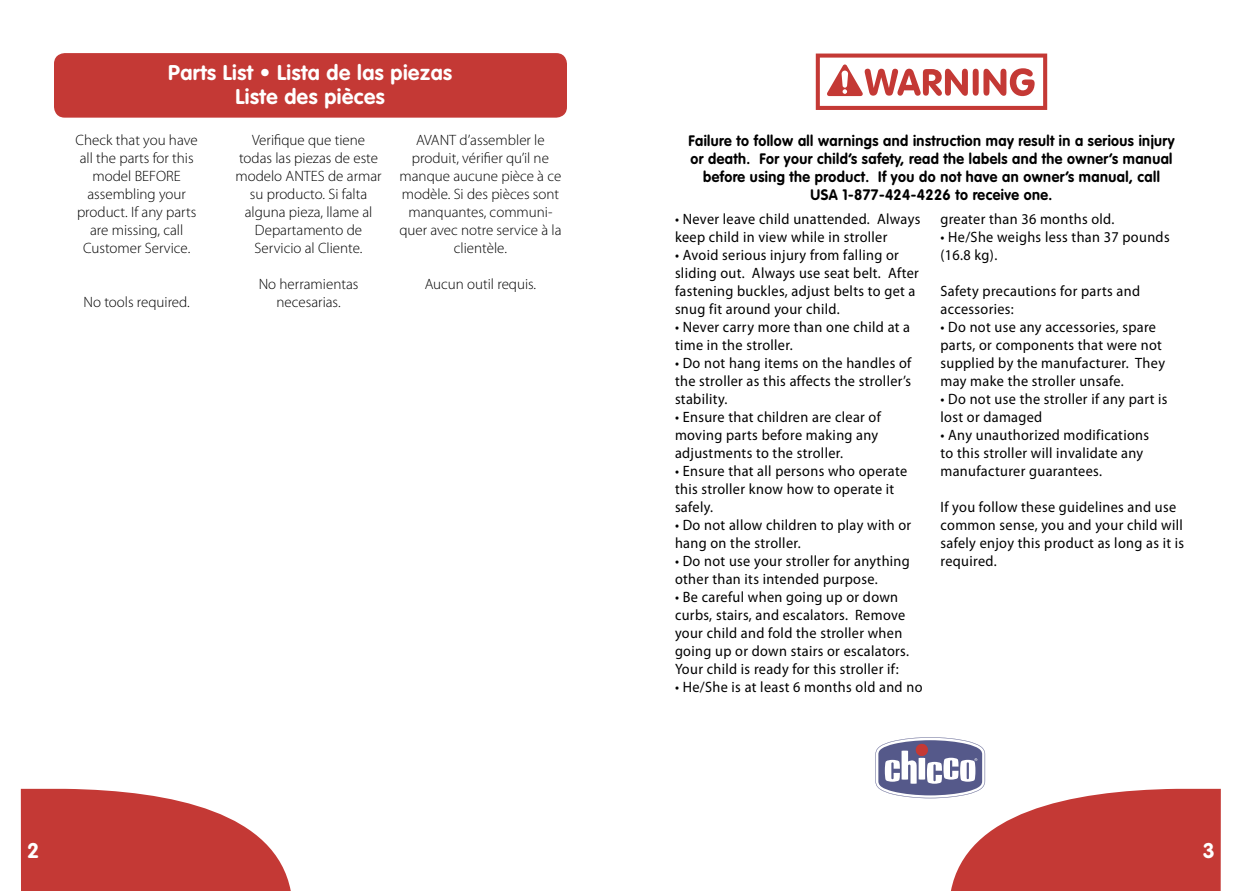
<style>
.page{position:relative;width:1242px;height:891px;background:#fff}
.page>*{position:absolute;margin:0;border:0;box-sizing:border-box;transform-origin:0 0}
.t1{font:700 21px/24px "VAG Rounded";letter-spacing:.025em;color:#fff;text-align:center}
.t2{font:15px/18px "Myriad Pro";letter-spacing:.025em;color:#000;scale:.95 1}
.t3{font:300 15px/18px "Myriad Pro";color:#000;text-align:center}
.t4{font:700 15px/18px "VAG Rounded";letter-spacing:.03em;color:#000;text-align:center;scale:.95 1}
</style>
<div class="page">
<svg style="left:21px;top:789px;width:270px;height:102px"></svg>
<svg style="left:875px;top:737px;width:346px;height:154px"></svg>
<div style="left:916px;top:744px;width:12px;height:12px;background:#c43935;border-radius:50%"></div>
<div style="left:54px;top:53px;width:513px;height:65px;background:#c43935"></div>
<svg style="left:816px;top:54px;width:231px;height:56px"></svg>
<h1 class="t1" style="left:168px;top:60px;width:286px">Parts List • Lista de las piezas<br>Liste des pièces</h1>
<p class="t3" style="left:76px;top:131px;width:124px">Check that you have all the parts for this model BEFORE assembling your product. If any parts are missing, call<br>Customer Service.</p>
<p class="t3" style="left:235px;top:131px;width:148px">Verifique que tiene todas las piezas de este modelo ANTES de armar su producto. Si falta alguna pieza, llame al<br>Departamento de<br>Servicio al Cliente.</p>
<p class="t3" style="left:259px;top:275px;width:101px">No herramientas necesarias.</p>
<p class="t3" style="left:399px;top:131px;width:164px">AVANT d’assembler le produit, vérifier qu’il ne manque aucune pièce à ce modèle. Si des pièces sont manquantes, communi&shy;quer avec notre service à la clientèle.</p>
<p class="t3" style="left:425px;top:275px;width:113px">Aucun outil requis.</p>
<p class="t3" style="left:84px;top:293px;width:108px">No tools required.</p>
<p class="t4" style="left:688px;top:131px;width:513px">Failure to follow all warnings and instruction may result in a serious injury or death. For your child’s safety, read the labels and the owner’s manual before using the product. If you do not have an owner’s manual, call USA 1-877-424-4226 to receive one.</p>
<p class="t2" style="left:675px;top:210px;width:260px">• Never leave child unattended. Always keep child in view while in stroller</p>
<p class="t2" style="left:675px;top:246px;width:258px">• Avoid serious injury from falling or sliding out. Always use seat belt. After fastening buckles, adjust belts to get a snug fit around your child.</p>
<p class="t2" style="left:675px;top:318px;width:249px">• Never carry more than one child at a time in the stroller.</p>
<p class="t2" style="left:675px;top:354px;width:250px;text-align:justify">• Do not hang items on the handles of the stroller as this affects the stroller’s stability.</p>
<p class="t2" style="left:675px;top:408px;width:218px">• Ensure that children are clear of moving parts before making any adjustments to the stroller.</p>
<p class="t2" style="left:675px;top:462px;width:246px">• Ensure that all persons who operate this stroller know how to operate it safely.</p>
<p class="t2" style="left:675px;top:516px;width:250px">• Do not allow children to play with or hang on the stroller.</p>
<p class="t2" style="left:675px;top:552px;width:249px">• Do not use your stroller for anything other than its intended purpose.</p>
<p class="t2" style="left:675px;top:588px;width:248px">• Be careful when going up or down curbs, stairs, and escalators. Remove your child and fold the stroller when going up or down stairs or escalators.<br>Your child is ready for this stroller if:</p>
<p class="t2" style="left:675px;top:678px;width:262px">• He/She is at least 6 months old and no</p>
<p class="t2" style="left:940px;top:210px;width:185px">greater than 36 months old.</p>
<p class="t2" style="left:940px;top:228px;width:243px">• He/She weighs less than 37 pounds (16.8 kg).</p>
<p class="t2" style="left:940px;top:282px;width:212px">Safety precautions for parts and accessories:</p>
<p class="t2" style="left:940px;top:318px;width:238px">• Do not use any accessories, spare parts, or components that were not supplied by the manufacturer. They may make the stroller unsafe.</p>
<p class="t2" style="left:940px;top:390px;width:240px">• Do not use the stroller if any part is lost or damaged</p>
<p class="t2" style="left:940px;top:426px;width:221px">• Any unauthorized modifications to this stroller will invalidate any manufacturer guarantees.</p>
<p class="t2" style="left:940px;top:498px;width:258px">If you follow these guidelines and use common sense, you and your child will safely enjoy this product as long as it is required.</p>
<h1 class="t1" style="left:27px;top:839px;width:14px">2</h1>
<h1 class="t1" style="left:1203px;top:839px;width:14px">3</h1>
</div>
